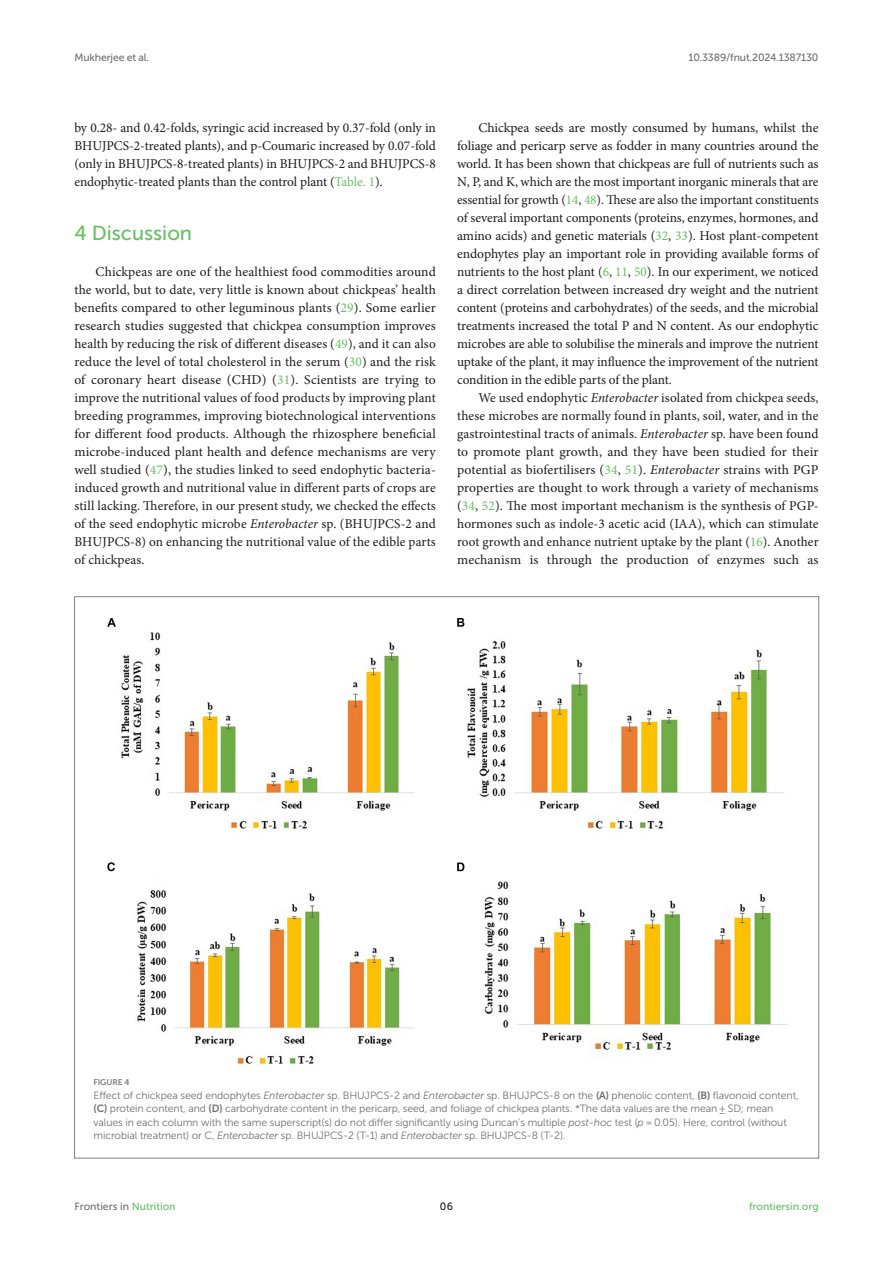
<style>
.page{position:relative;width:893px;height:1263px;background:#fff}
.page>*{position:absolute;margin:0;border:0;box-sizing:border-box;transform-origin:0 0}
.HEAD_1{font:20.25px "Museo Sans 500";color:#65c161}
.TEXT{font:13.5px/18px "Minion Pro";color:#1b1c1b;text-align:justify}
.TEXT_FLUSH{font:13.5px/18px "Minion Pro";color:#1b1c1b;text-align:justify}
.FIG_LEG{font:10.5px/13.5px "Museo Sans 300";letter-spacing:-.01em;color:#706f70}
.t1{font:10.5px "Museo Sans 500";letter-spacing:-.015em;color:#706f70}
.t2{font:10.5px "Museo Sans 500";color:#65c161}
.t3{font:10.5px "Museo Sans 500";color:#1b1c1b}
.FIG_HD{font:8.25px "Museo Sans 700";letter-spacing:-.01em;color:#7e7f7f}
.s1{color:#65c161}
.s2{font-style:italic}
.s3{font-family:"Museo Sans 700"}
</style>
<div class="page">
<img style="left:107px;top:618px;width:680px;height:447px">
<p class="t1" style="left:74px;top:51px;width:76px">Mukherjee et al.</p>
<p class="t1" style="left:688px;top:51px;width:132px">10.3389/fnut.2024.1387130</p>
<p class="TEXT_FLUSH" style="left:74px;top:119px;width:363px">by 0.28- and 0.42-folds, syringic acid increased by 0.37-fold (only in BHUJPCS-2-treated plants), and p-Coumaric increased by 0.07-fold (only in BHUJPCS-8-treated plants) in BHUJPCS-2 and BHUJPCS-8 endophytic-treated plants than the control plant (<span class="s1">Table. 1</span>).</p>
<p class="HEAD_1" style="left:74px;top:222px;width:119px">4 Discussion</p>
<p class="TEXT_FLUSH" style="left:74px;top:263px;width:363px;text-indent:21px">Chickpeas are one of the healthiest food commodities around the world, but to date, very little is known about chickpeas’ health benefits compared to other leguminous plants (<span class="s1">29</span>). Some earlier research studies suggested that chickpea consumption improves health by reducing the risk of different diseases (<span class="s1">49</span>), and it can also reduce the level of total cholesterol in the serum (<span class="s1">30</span>) and the risk of coronary heart disease (CHD) (<span class="s1">31</span>). Scientists are trying to improve the nutritional values of food products by improving plant breeding programmes, improving biotechnological interventions for different food products. Although the rhizosphere beneficial microbe-induced plant health and defence mechanisms are very well studied (<span class="s1">47</span>), the studies linked to seed endophytic bacteria&shy;induced growth and nutritional value in different parts of crops are still lacking. Therefore, in our present study, we checked the effects of the seed endophytic microbe <span class="s2">Enterobacter</span> sp. (BHUJPCS-2 and BHUJPCS-8) on enhancing the nutritional value of the edible parts of chickpeas.</p>
<p class="TEXT" style="left:457px;top:119px;width:363px;text-indent:21px">Chickpea seeds are mostly consumed by humans, whilst the foliage and pericarp serve as fodder in many countries around the world. It has been shown that chickpeas are full of nutrients such as N, P, and K, which are the most important inorganic minerals that are essential for growth (<span class="s1">14</span>, <span class="s1">48</span>). These are also the important constituents of several important components (proteins, enzymes, hormones, and amino acids) and genetic materials (<span class="s1">32</span>, <span class="s1">33</span>). Host plant-competent endophytes play an important role in providing available forms of nutrients to the host plant (<span class="s1">6</span>, <span class="s1">11</span>, <span class="s1">50</span>). In our experiment, we noticed a direct correlation between increased dry weight and the nutrient content (proteins and carbohydrates) of the seeds, and the microbial treatments increased the total P and N content. As our endophytic microbes are able to solubilise the minerals and improve the nutrient uptake of the plant, it may influence the improvement of the nutrient condition in the edible parts of the plant.</p>
<p class="TEXT" style="left:457px;top:389px;width:363px;text-indent:21px">We used endophytic <span class="s2">Enterobacter</span> isolated from chickpea seeds, these microbes are normally found in plants, soil, water, and in the gastrointestinal tracts of animals. <span class="s2">Enterobacter</span> sp. have been found to promote plant growth, and they have been studied for their potential as biofertilisers (<span class="s1">34</span>, <span class="s1">51</span>). <span class="s2">Enterobacter</span> strains with PGP properties are thought to work through a variety of mechanisms (<span class="s1">34</span>, <span class="s1">52</span>). The most important mechanism is the synthesis of PGP&shy;hormones such as indole-3 acetic acid (IAA), which can stimulate root growth and enhance nutrient uptake by the plant (<span class="s1">16</span>). Another mechanism is through the production of enzymes such as</p>
<p class="FIG_HD" style="left:94px;top:1078px;width:37px">FIGURE 4</p>
<p class="FIG_LEG" style="left:94px;top:1088px;width:707px">Effect of chickpea seed endophytes <span class="s2">Enterobacter</span> sp. BHUJPCS-2 and <span class="s2">Enterobacter</span> sp. BHUJPCS-8 on the <span class="s3">(A)</span> phenolic content, <span class="s3">(B)</span> flavonoid content, <span class="s3">(C)</span> protein content, and <span class="s3">(D)</span> carbohydrate content in the pericarp, seed, and foliage of chickpea plants. *The data values are the mean ± SD; mean values in each column with the same superscript(s) do not differ significantly using Duncan’s multiple <span class="s2">post-hoc</span> test (<span class="s2">p</span> = 0.05). Here, control (without microbial treatment) or C, <span class="s2">Enterobacter</span> sp. BHUJPCS-2 (T-1) and <span class="s2">Enterobacter</span> sp. BHUJPCS-8 (T-2).</p>
<p class="t1" style="left:74px;top:1200px;width:103px">Frontiers in <span class="s1">Nutrition</span></p>
<p class="t3" style="left:440px;top:1200px;width:15px">06</p>
<p class="t2" style="left:749px;top:1200px;width:71px">frontiersin.org</p>
</div>
